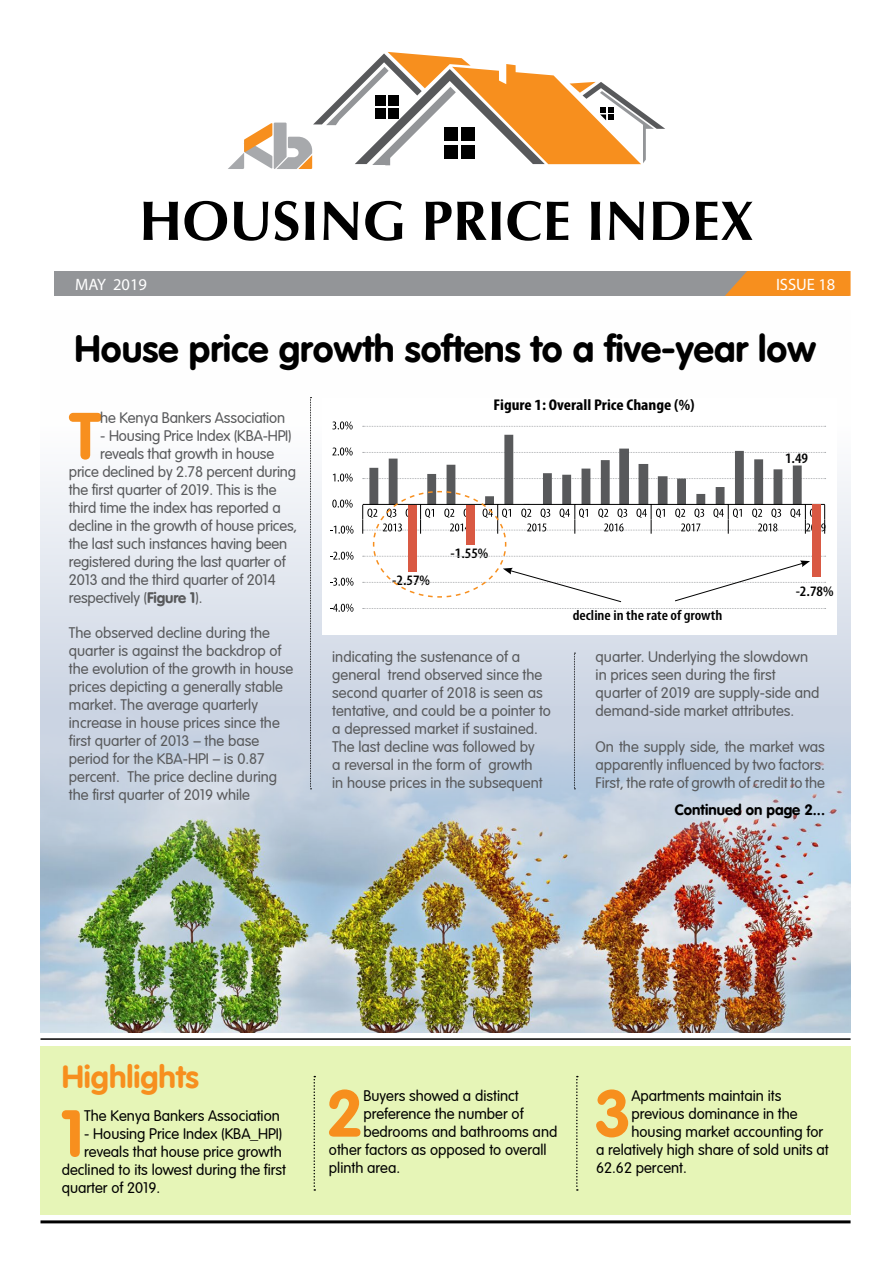
<style>
.page{position:relative;width:893px;height:1263px;background:#fff}
.page>*{position:absolute;margin:0;border:0;box-sizing:border-box;transform-origin:0 0}
.t1{font:65.1px "VAG Rounded Bold";color:#f78f1e}
.t2{font:37.5px "VAG Rounded Bold";color:#000}
.t3{font:31.5px "VAG Rounded Bold";color:#f78f1e}
.t4{font:16.5px "Myriad Pro";color:#fff}
.t5{font:700 condensed 15.6px "Myriad Pro";color:#000;scale:1.11 1}
.t6{font:300 15px/18px "VAG Rounded";color:#58595b}
.t7{font:300 15px "VAG Rounded";color:#000}
.t8{font:15px "VAG Rounded Bold";color:#000}
.t9{font:600 condensed 14.4px "Myriad Pro";color:#000;scale:1.11 1}
.s1{font-family:"VAG Rounded Bold";font-weight:400}
</style>
<div class="page">
<svg style="left:40px;top:397px;width:810px;height:309px"></svg>
<img style="left:40px;top:706px;width:810px;height:327px">
<svg style="left:228px;top:52px;width:437px;height:117px"></svg>
<div style="left:322px;top:398px;width:515px;height:236px;background:#fff"></div>
<svg style="left:144px;top:201px;width:608px;height:40px"></svg>
<div style="left:54px;top:271px;width:795px;height:25px;background:#939598"></div>
<svg style="left:725px;top:271px;width:125px;height:25px"></svg>
<hr style="left:40px;top:1220px;width:810px;height:3px;background:#000">
<hr style="left:40px;top:1038px;width:810px;height:2px;background:#000">
<div style="left:40px;top:1046px;width:810px;height:169px;background:#e6f5b7"></div>
<svg style="left:314px;top:1076px;width:1px;height:115px"></svg>
<svg style="left:576px;top:1076px;width:2px;height:115px"></svg>
<svg style="left:363px;top:426px;width:463px;height:1px"></svg>
<svg style="left:330px;top:604px;width:23px;height:8px"></svg>
<svg style="left:330px;top:578px;width:23px;height:8px"></svg>
<svg style="left:330px;top:552px;width:23px;height:8px"></svg>
<svg style="left:330px;top:526px;width:23px;height:8px"></svg>
<svg style="left:333px;top:500px;width:20px;height:8px"></svg>
<svg style="left:333px;top:473px;width:20px;height:8px"></svg>
<svg style="left:332px;top:447px;width:21px;height:8px"></svg>
<svg style="left:332px;top:421px;width:21px;height:8px"></svg>
<svg style="left:362px;top:435px;width:464px;height:174px"></svg>
<svg style="left:310px;top:397px;width:1px;height:392px"></svg>
<svg style="left:574px;top:653px;width:1px;height:136px"></svg>
<p class="t4" style="left:75px;top:274px;width:73px">MAY 2019</p>
<p class="t4" style="left:776px;top:274px;width:61px">ISSUE 18</p>
<h2 class="t2" style="left:75px;top:327px;width:743px">House price growth softens to a five-year low</h2>
<h1 class="t1" style="left:70px;top:398px;width:33px">T</h1>
<p class="t6" style="left:100px;top:409px;width:186px">he Kenya Bankers Association</p>
<p class="t6" style="left:100px;top:427px;width:193px">- Housing Price Index (KBA-HPI)</p>
<p class="t6" style="left:100px;top:445px;width:175px">reveals that growth in house</p>
<p class="t6" style="left:69px;top:463px;width:229px">price declined by 2.78 percent during</p>
<p class="t6" style="left:69px;top:481px;width:209px">the first quarter of 2019. This is the</p>
<p class="t6" style="left:69px;top:499px;width:213px">third time the index has reported a</p>
<p class="t6" style="left:69px;top:517px;width:230px">decline in the growth of house prices,</p>
<p class="t6" style="left:69px;top:535px;width:220px">the last such instances having been</p>
<p class="t6" style="left:69px;top:553px;width:218px">registered during the last quarter of</p>
<p class="t6" style="left:69px;top:571px;width:208px">2013 and the third quarter of 2014</p>
<p class="t6" style="left:69px;top:589px;width:135px">respectively (<span class="s1">Figure 1</span>).</p>
<p class="t6" style="left:69px;top:624px;width:226px">The observed decline during the quarter is against the backdrop of the evolution of the growth in house prices depicting a generally stable market. The average quarterly increase in house prices since the first quarter of 2013 – the base period for the KBA-HPI – is 0.87 percent. The price decline during the first quarter of 2019 while</p>
<p class="t5" style="left:494px;top:395px;width:183px">Figure 1: Overall Price Change (%)</p>
<p class="t9" style="left:392px;top:573px;width:36px">-2.57%</p>
<p class="t9" style="left:451px;top:546px;width:36px">-1.55%</p>
<p class="t9" style="left:573px;top:607px;width:136px">decline in the rate of growth</p>
<p class="t9" style="left:785px;top:450px;width:22px">1.49</p>
<p class="t9" style="left:796px;top:583px;width:36px">-2.78%</p>
<p class="t6" style="left:332px;top:648px;width:220px">indicating the sustenance of a general trend observed since the second quarter of 2018 is seen as tentative, and could be a pointer to a depressed market if sustained.<br>The last decline was followed by<br>a reversal in the form of growth<br>in house prices in the subsequent</p>
<p class="t6" style="left:596px;top:648px;width:225px">quarter. Underlying the slowdown in prices seen during the first quarter of 2019 are supply-side and demand-side market attributes.</p>
<p class="t6" style="left:596px;top:738px;width:231px;text-align:justify">On the supply side, the market was apparently influenced by two factors.<br>First, the rate of growth of credit to the</p>
<p class="t8" style="left:675px;top:800px;width:152px">Continued on page 2...</p>
<h3 class="t3" style="left:62px;top:1058px;width:139px">Highlights</h3>
<h1 class="t1" style="left:60px;top:1095px;width:26px">1</h1>
<p class="t7" style="left:84px;top:1107px;width:197px">The Kenya Bankers Association</p>
<p class="t7" style="left:84px;top:1125px;width:200px">- Housing Price Index (KBA_HPI)</p>
<p class="t7" style="left:84px;top:1143px;width:199px">reveals that house price growth</p>
<p class="t7" style="left:62px;top:1161px;width:226px">declined to its lowest during the first</p>
<p class="t7" style="left:62px;top:1179px;width:100px">quarter of 2019.</p>
<h1 class="t1" style="left:326px;top:1075px;width:39px">2</h1>
<p class="t7" style="left:363px;top:1087px;width:157px">Buyers showed a distinct</p>
<p class="t7" style="left:363px;top:1105px;width:162px">preference the number of</p>
<p class="t7" style="left:363px;top:1123px;width:195px">bedrooms and bathrooms and</p>
<p class="t7" style="left:329px;top:1141px;width:219px">other factors as opposed to overall</p>
<p class="t7" style="left:329px;top:1159px;width:73px">plinth area.</p>
<h1 class="t1" style="left:594px;top:1075px;width:39px">3</h1>
<p class="t7" style="left:631px;top:1087px;width:151px">Apartments maintain its</p>
<p class="t7" style="left:631px;top:1105px;width:168px">previous dominance in the</p>
<p class="t7" style="left:631px;top:1123px;width:193px">housing market accounting for</p>
<p class="t7" style="left:596px;top:1141px;width:234px">a relatively high share of sold units at</p>
<p class="t7" style="left:596px;top:1159px;width:92px">62.62 percent.</p>
</div>
